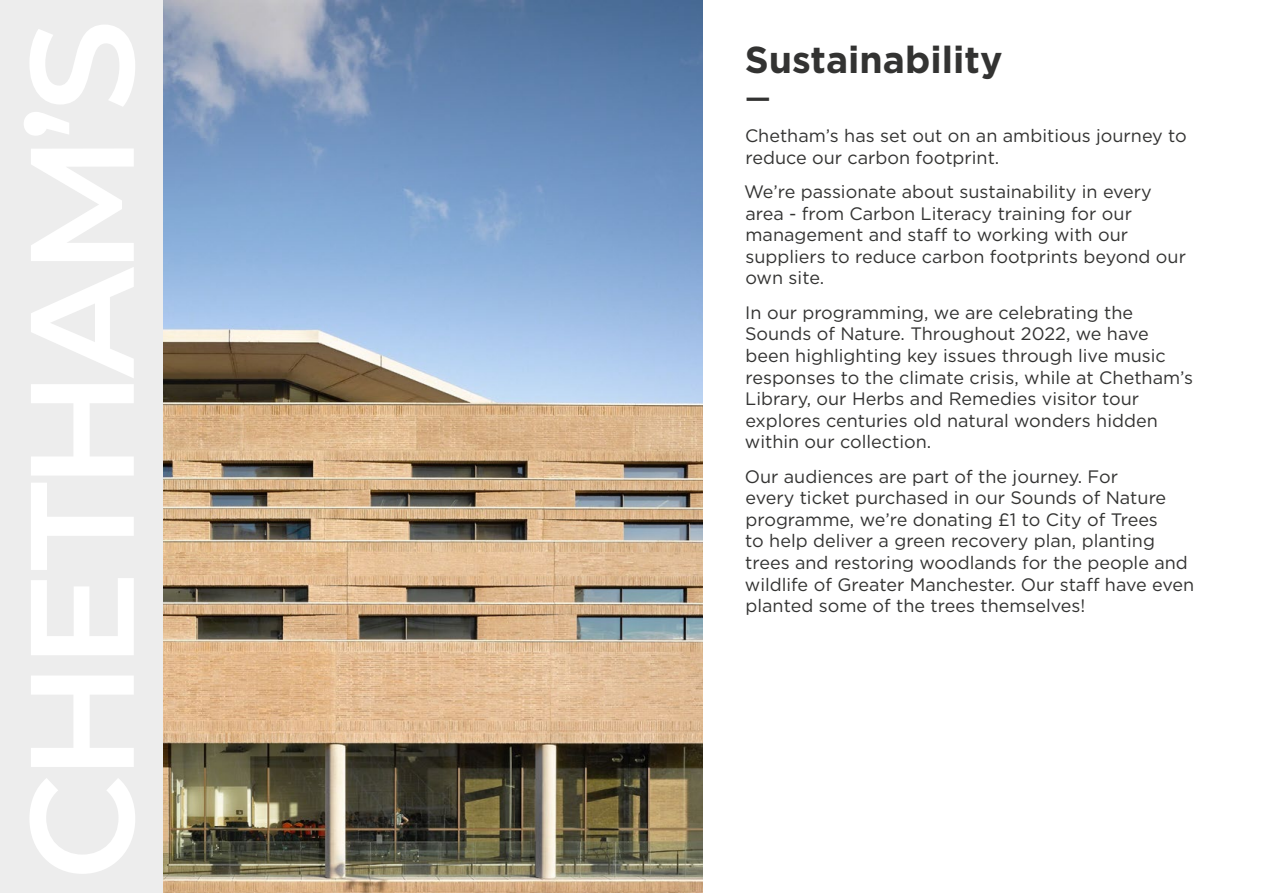
<style>
.page{position:relative;width:1263px;height:893px;background:#fff}
.page>*{position:absolute;margin:0;border:0;box-sizing:border-box;transform-origin:0 0}
.t1{font:700 37.5px "Gotham";color:#333332}
.t2{font:500 28.5px "Gotham";color:#333332}
.t3{font:18px/21.6px "Gotham";color:#333332}
</style>
<div class="page">
<div style="left:0;top:0;width:164px;height:893px;background:#ededed"></div>
<img style="left:164px;top:0;width:539px;height:893px">
<h1 class="t1" style="left:745px;top:34px;width:259px">Sustainability</h1>
<h2 class="t2" style="left:745px;top:79px;width:27px">—</h2>
<p class="t3" style="left:745px;top:124px;width:443px">Chetham’s has set out on an ambitious journey to reduce our carbon footprint.</p>
<p class="t3" style="left:744px;top:180px;width:443px">We’re passionate about sustainability in every area - from Carbon Literacy training for our management and staff to working with our suppliers to reduce carbon footprints beyond our own site.</p>
<p class="t3" style="left:745px;top:301px;width:450px">In our programming, we are celebrating the Sounds of Nature. Throughout 2022, we have been highlighting key issues through live music responses to the climate crisis, while at Chetham’s Library, our Herbs and Remedies visitor tour explores centuries old natural wonders hidden within our collection.</p>
<p class="t3" style="left:745px;top:465px;width:451px">Our audiences are part of the journey. For<br>every ticket purchased in our Sounds of Nature programme, we’re donating £1 to City of Trees<br>to help deliver a green recovery plan, planting trees and restoring woodlands for the people and wildlife of Greater Manchester. Our staff have even planted some of the trees themselves!</p>
</div>
